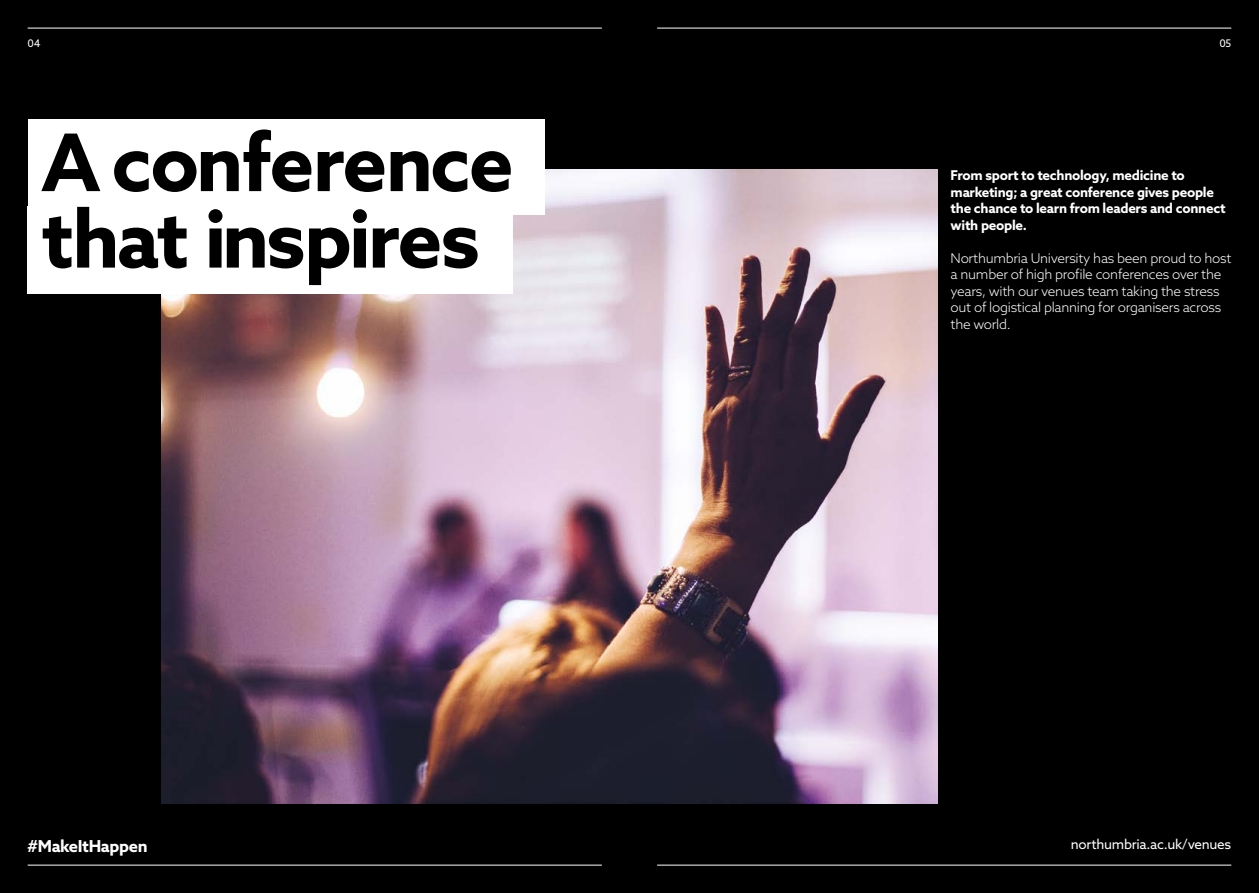
<style>
.page{position:relative;width:1259px;height:893px;background:#000}
.page>*{position:absolute;margin:0;border:0;box-sizing:border-box;transform-origin:0 0}
.t1{font:700 79.5px/76.5px "Azo Sans";letter-spacing:-.025em;color:#000}
.t2{font:700 16.5px "Azo Sans";letter-spacing:-.02em;color:#fff}
.t3{font:300 13.5px/16.5px "Azo Sans";letter-spacing:-.02em;color:#fff}
.t4{font:700 13.5px/16.5px "Azo Sans";letter-spacing:-.02em;color:#fff}
.t5{font:13.5px "Azo Sans";letter-spacing:-.02em;color:#fff}
.t6{font:10.5px "Azo Sans";color:#fff}
</style>
<div class="page">
<hr style="left:657px;top:865px;width:574px;height:1px;background:#fff">
<hr style="left:657px;top:28px;width:574px;height:1px;background:#fff">
<hr style="left:28px;top:865px;width:574px;height:1px;background:#fff">
<hr style="left:28px;top:28px;width:574px;height:1px;background:#fff">
<img style="left:162px;top:169px;width:776px;height:635px">
<div style="left:28px;top:119px;width:516px;height:95px;background:#fff"></div>
<div style="left:28px;top:206px;width:485px;height:87px;background:#fff"></div>
<p class="t6" style="left:28px;top:37px;width:14px">04</p>
<p class="t6" style="left:1219px;top:37px;width:13px">05</p>
<h1 class="t1" style="left:41px;top:123px;width:474px">A conference that inspires</h1>
<p class="t4" style="left:950px;top:167px;width:276px">From sport to technology, medicine to marketing; a great conference gives people the chance to learn from leaders and connect with people.</p>
<p class="t3" style="left:950px;top:249px;width:282px">Northumbria University has been proud to host a number of high profile conferences over the years, with our venues team taking the stress out of logistical planning for organisers across the world.</p>
<p class="t2" style="left:28px;top:835px;width:121px">#MakeItHappen</p>
<p class="t5" style="left:1071px;top:836px;width:162px">northumbria.ac.uk/venues</p>
</div>
